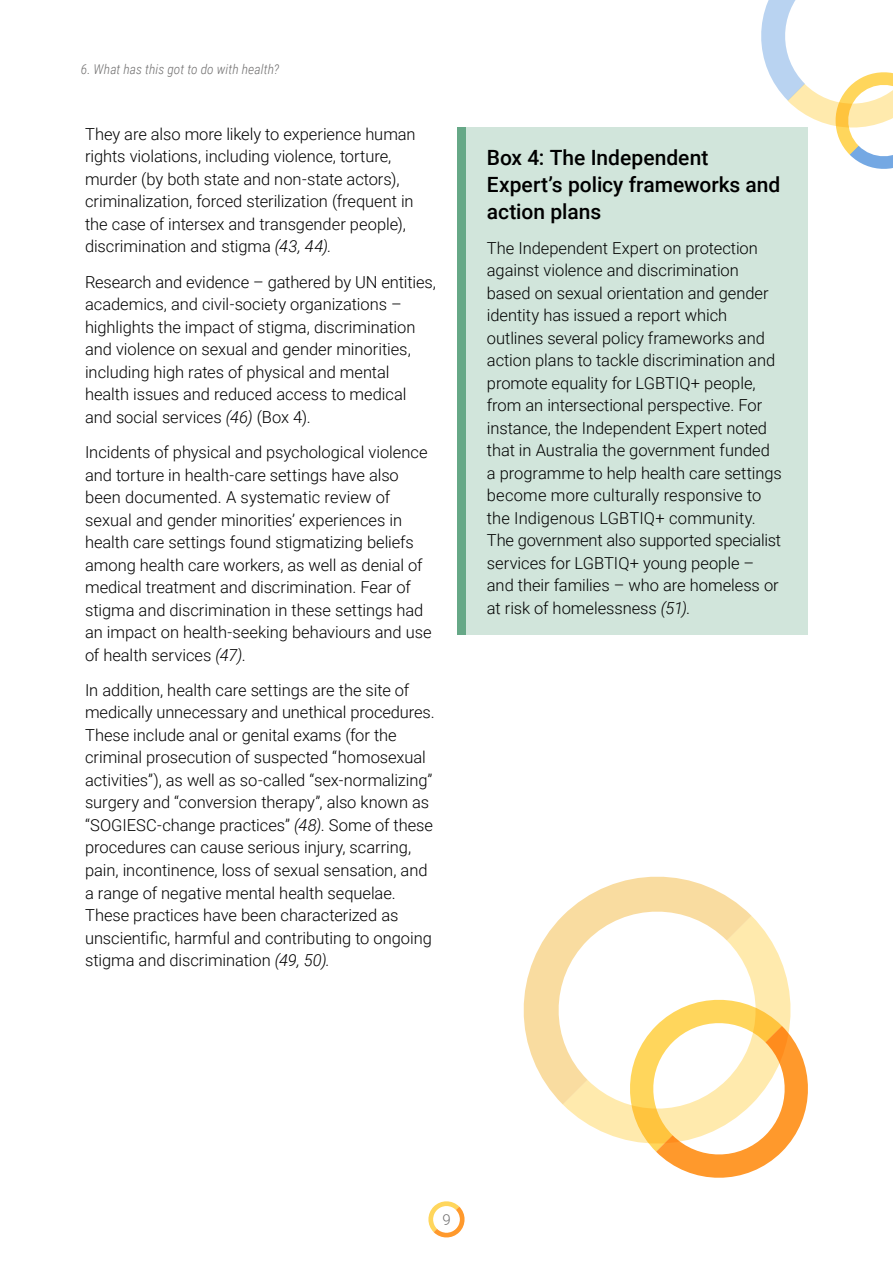
<style>
.page{position:relative;width:893px;height:1263px;background:#fff}
.page>*{position:absolute;margin:0;border:0;box-sizing:border-box;transform-origin:0 0}
.t1{font:500 21px/27px "Roboto";color:#000}
.t2{font:300 16.5px/22.5px "Roboto";letter-spacing:-.005em;color:#000}
.t3{font:300 15px "Roboto";color:#706f6f}
.t4{font:italic 300 13.5px "Roboto Condensed";letter-spacing:.005em;color:#706f6f}
.s1{font-style:italic}
</style>
<div class="page">
<svg style="left:428px;top:1201px;width:37px;height:37px"></svg>
<div style="left:434px;top:1206px;width:25px;height:26px;background:#fff;border-radius:50%"></div>
<svg style="left:563px;top:916px;width:227px;height:225px;fill:#ffeaad"></svg>
<svg style="left:523px;top:876px;width:228px;height:228px"></svg>
<svg style="left:628px;top:998px;width:180px;height:180px"></svg>
<svg style="left:760px;top:0;width:133px;height:169px"></svg>
<div style="left:466px;top:128px;width:342px;height:507px;background:#d1e5db"></div>
<div style="left:457px;top:128px;width:9px;height:507px;background:#66a887"></div>
<p class="t4" style="left:81px;top:60px;width:200px">6. What has this got to do with health?</p>
<p class="t2" style="left:85px;top:122px;width:332px">They are also more likely to experience human rights violations, including violence, torture, murder (by both state and non-state actors), criminalization, forced sterilization (frequent in the case of intersex and transgender people), discrimination and stigma <span class="s1">(43, 44).</span></p>
<p class="t2" style="left:85px;top:270px;width:352px">Research and evidence – gathered by UN entities, academics, and civil-society organizations – highlights the impact of stigma, discrimination and violence on sexual and gender minorities, including high rates of physical and mental health issues and reduced access to medical and social services <span class="s1">(46)</span> (Box 4).</p>
<p class="t2" style="left:85px;top:440px;width:348px">Incidents of physical and psychological violence and torture in health-care settings have also been documented. A systematic review of sexual and gender minorities’ experiences in health care settings found stigmatizing beliefs among health care workers, as well as denial of medical treatment and discrimination. Fear of stigma and discrimination in these settings had an impact on health-seeking behaviours and use of health services <span class="s1">(47)</span>.</p>
<p class="t2" style="left:85px;top:678px;width:351px">In addition, health care settings are the site of medically unnecessary and unethical procedures.<br>These include anal or genital exams (for the criminal prosecution of suspected “homosexual activities”), as well as so-called “sex-normalizing” surgery and “conversion therapy”, also known as “SOGIESC-change practices” <span class="s1">(48)</span>. Some of these procedures can cause serious injury, scarring, pain, incontinence, loss of sexual sensation, and a range of negative mental health sequelae.<br>These practices have been characterized as unscientific, harmful and contributing to ongoing stigma and discrimination <span class="s1">(49, 50).</span></p>
<p class="t1" style="left:487px;top:143px;width:295px">Box 4: The Independent<br>Expert’s policy frameworks and action plans</p>
<p class="t2" style="left:487px;top:236px;width:296px">The Independent Expert on protection against violence and discrimination based on sexual orientation and gender identity has issued a report which outlines several policy frameworks and action plans to tackle discrimination and promote equality for LGBTIQ+ people, from an intersectional perspective. For instance, the Independent Expert noted that in Australia the government funded a programme to help health care settings become more culturally responsive to the Indigenous LGBTIQ+ community.<br>The government also supported specialist services for LGBTIQ+ young people – and their families – who are homeless or at risk of homelessness <span class="s1">(51)</span>.</p>
<p class="t3" style="left:442px;top:1209px;width:10px">9</p>
</div>
